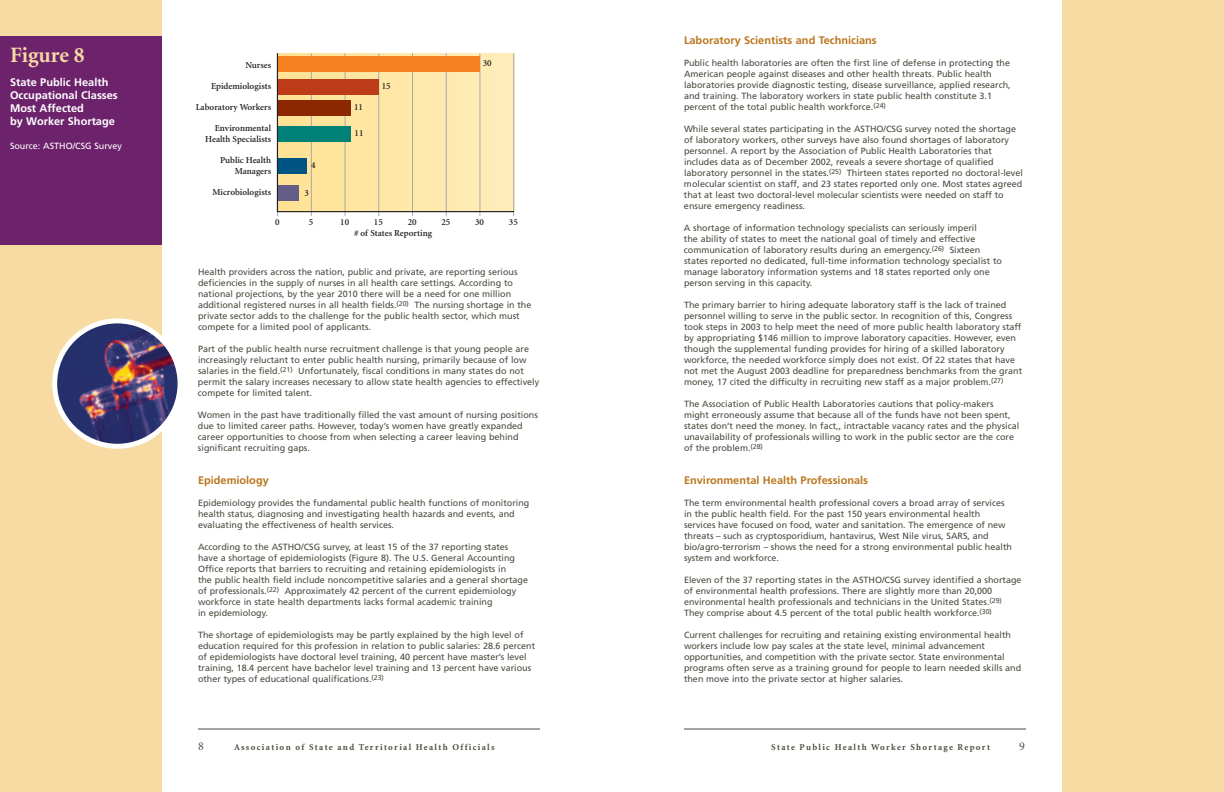
<style>
.page{position:relative;width:1224px;height:792px;background:#fff}
.page>*{position:absolute;margin:0;border:0;box-sizing:border-box;transform-origin:0 0}
.t1{font:700 22px "Minion";color:#f7dba3}
.t2{font:12px "Minion";color:#4c4a3f}
.t3{font:700 11px "Frutiger";color:#ba761d}
.t4{font:700 11px/13px "Frutiger";color:#fff}
.t5{font:600 9.2px/10.9px "Minion";color:#231f20;text-align:right}
.t6{font:9px/11px "Frutiger";color:#4c4a3f}
.t7{font:700 9px "Minion";letter-spacing:.145em;color:#4c4a3f}
.t8{font:9px "Frutiger";color:#fff}
</style>
<div class="page">
<div style="left:1062px;top:0;width:162px;height:792px;background:#f7dba3"></div>
<hr style="left:684px;top:729px;width:342px;height:1px;background:#4c4a3f">
<div style="left:0;top:0;width:162px;height:792px;background:#f7dba3"></div>
<hr style="left:198px;top:729px;width:342px;height:1px;background:#4c4a3f">
<div style="left:0;top:36px;width:162px;height:209px;background:#6d226c"></div>
<hr style="left:513px;top:53px;width:1px;height:163px;background:#a8a9ad">
<hr style="left:277px;top:53px;width:1px;height:163px;background:#a8a9ad">
<hr style="left:311px;top:53px;width:1px;height:163px;background:#a8a9ad">
<hr style="left:345px;top:53px;width:1px;height:163px;background:#a8a9ad">
<hr style="left:412px;top:53px;width:1px;height:163px;background:#a8a9ad">
<hr style="left:480px;top:53px;width:1px;height:163px;background:#a8a9ad">
<hr style="left:378px;top:53px;width:1px;height:163px;background:#a8a9ad">
<hr style="left:446px;top:53px;width:1px;height:163px;background:#a8a9ad">
<svg style="left:276px;top:53px;width:239px;height:160px;background:#e6c88f"></svg>
<img style="left:52px;top:318px;width:126px;height:131px">
<h1 class="t1" style="left:10px;top:46px;width:76px">Figure 8</h1>
<p class="t4" style="left:10px;top:76px;width:109px">State Public Health<br>Occupational Classes<br>Most Affected<br>by Worker Shortage</p>
<p class="t8" style="left:10px;top:142px;width:113px">Source: ASTHO/CSG Survey</p>
<p class="t5" style="left:245px;top:60px;width:27px">Nurses</p>
<p class="t5" style="left:211px;top:81px;width:62px">Epidemiologists</p>
<p class="t5" style="left:196px;top:102px;width:77px">Laboratory Workers</p>
<p class="t5" style="left:205px;top:123px;width:67px">Environmental<br>Health Specialists</p>
<p class="t5" style="left:220px;top:155px;width:53px">Public Health<br>Managers</p>
<p class="t5" style="left:212px;top:187px;width:60px">Microbiologists</p>
<p class="t5" style="left:311px;top:161px;width:6px">4</p>
<p class="t5" style="left:305px;top:188px;width:6px">3</p>
<p class="t5" style="left:354px;top:102px;width:10px">11</p>
<p class="t5" style="left:355px;top:129px;width:10px">11</p>
<p class="t5" style="left:382px;top:82px;width:10px">15</p>
<p class="t5" style="left:483px;top:59px;width:10px">30</p>
<p class="t5" style="left:275px;top:217px;width:6px">0</p>
<p class="t5" style="left:309px;top:217px;width:6px">5</p>
<p class="t5" style="left:340px;top:217px;width:10px">10</p>
<p class="t5" style="left:374px;top:217px;width:10px">15</p>
<p class="t5" style="left:408px;top:217px;width:10px">20</p>
<p class="t5" style="left:441px;top:217px;width:10px">25</p>
<p class="t5" style="left:475px;top:217px;width:10px">30</p>
<p class="t5" style="left:354px;top:229px;width:79px"># of States Reporting</p>
<p class="t5" style="left:509px;top:217px;width:10px">35</p>
<p class="t6" style="left:198px;top:267px;width:335px">Health providers across the nation, public and private, are reporting serious deficiencies in the supply of nurses in all health care settings. According to national projections, by the year 2010 there will be a need for one million additional registered nurses in all health fields.<sup>(20)</sup> The nursing shortage in the private sector adds to the challenge for the public health sector, which must compete for a limited pool of applicants.</p>
<p class="t6" style="left:198px;top:344px;width:343px">Part of the public health nurse recruitment challenge is that young people are increasingly reluctant to enter public health nursing, primarily because of low salaries in the field.<sup>(21)</sup> Unfortunately, fiscal conditions in many states do not permit the salary increases necessary to allow state health agencies to effectively compete for limited talent.</p>
<p class="t6" style="left:198px;top:410px;width:341px">Women in the past have traditionally filled the vast amount of nursing positions due to limited career paths. However, today’s women have greatly expanded career opportunities to choose from when selecting a career leaving behind significant recruiting gaps.</p>
<p class="t3" style="left:198px;top:476px;width:72px">Epidemiology</p>
<p class="t6" style="left:198px;top:498px;width:333px">Epidemiology provides the fundamental public health functions of monitoring health status, diagnosing and investigating health hazards and events, and evaluating the effectiveness of health services.</p>
<p class="t6" style="left:198px;top:542px;width:332px">According to the ASTHO/CSG survey, at least 15 of the 37 reporting states have a shortage of epidemiologists (Figure 8). The U.S. General Accounting Office reports that barriers to recruiting and retaining epidemiologists in<br>the public health field include noncompetitive salaries and a general shortage of professionals.<sup>(22)</sup> Approximately 42 percent of the current epidemiology workforce in state health departments lacks formal academic training<br>in epidemiology.</p>
<p class="t6" style="left:198px;top:630px;width:339px">The shortage of epidemiologists may be partly explained by the high level of education required for this profession in relation to public salaries: 28.6 percent of epidemiologists have doctoral level training, 40 percent have master’s level training, 18.4 percent have bachelor level training and 13 percent have various other types of educational qualifications.<sup>(23)</sup></p>
<h2 class="t2" style="left:198px;top:742px;width:7px">8</h2>
<p class="t7" style="left:234px;top:744px;width:262px">Association of State and Territorial Health Officials</p>
<p class="t3" style="left:684px;top:36px;width:194px">Laboratory Scientists and Technicians</p>
<p class="t6" style="left:684px;top:58px;width:328px">Public health laboratories are often the first line of defense in protecting the American people against diseases and other health threats. Public health laboratories provide diagnostic testing, disease surveillance, applied research, and training. The laboratory workers in state public health constitute 3.1 percent of the total public health workforce.<sup>(24)</sup></p>
<p class="t6" style="left:684px;top:124px;width:340px">While several states participating in the ASTHO/CSG survey noted the shortage of laboratory workers, other surveys have also found shortages of laboratory personnel. A report by the Association of Public Health Laboratories that includes data as of December 2002, reveals a severe shortage of qualified laboratory personnel in the states.<sup>(25)</sup> Thirteen states reported no doctoral-level molecular scientist on staff, and 23 states reported only one. Most states agreed that at least two doctoral-level molecular scientists were needed on staff to ensure emergency readiness.</p>
<p class="t6" style="left:684px;top:223px;width:320px">A shortage of information technology specialists can seriously imperil<br>the ability of states to meet the national goal of timely and effective communication of laboratory results during an emergency.<sup>(26)</sup> Sixteen states reported no dedicated, full-time information technology specialist to manage laboratory information systems and 18 states reported only one person serving in this capacity.</p>
<p class="t6" style="left:684px;top:300px;width:340px">The primary barrier to hiring adequate laboratory staff is the lack of trained personnel willing to serve in the public sector. In recognition of this, Congress took steps in 2003 to help meet the need of more public health laboratory staff by appropriating $146 million to improve laboratory capacities. However, even though the supplemental funding provides for hiring of a skilled laboratory workforce, the needed workforce simply does not exist. Of 22 states that have not met the August 2003 deadline for preparedness benchmarks from the grant money, 17 cited the difficulty in recruiting new staff as a major problem.<sup>(27)</sup></p>
<p class="t6" style="left:684px;top:399px;width:337px">The Association of Public Health Laboratories cautions that policy-makers might erroneously assume that because all of the funds have not been spent, states don’t need the money. In fact,, intractable vacancy rates and the physical unavailability of professionals willing to work in the public sector are the core of the problem.<sup>(28)</sup></p>
<p class="t3" style="left:684px;top:476px;width:186px">Environmental Health Professionals</p>
<p class="t6" style="left:684px;top:498px;width:330px">The term environmental health professional covers a broad array of services in the public health field. For the past 150 years environmental health services have focused on food, water and sanitation. The emergence of new threats – such as cryptosporidium, hantavirus, West Nile virus, SARS, and bio/agro-terrorism – shows the need for a strong environmental public health system and workforce.</p>
<p class="t6" style="left:684px;top:575px;width:339px">Eleven of the 37 reporting states in the ASTHO/CSG survey identified a shortage of environmental health professions. There are slightly more than 20,000 environmental health professionals and technicians in the United States.<sup>(29)<br></sup>They comprise about 4.5 percent of the total public health workforce.<sup>(30)</sup></p>
<p class="t6" style="left:684px;top:630px;width:339px">Current challenges for recruiting and retaining existing environmental health workers include low pay scales at the state level, minimal advancement opportunities, and competition with the private sector. State environmental programs often serve as a training ground for people to learn needed skills and then move into the private sector at higher salaries.</p>
<p class="t7" style="left:771px;top:744px;width:220px">State Public Health Worker Shortage Report</p>
<h2 class="t2" style="left:1019px;top:742px;width:7px">9</h2>
</div>
